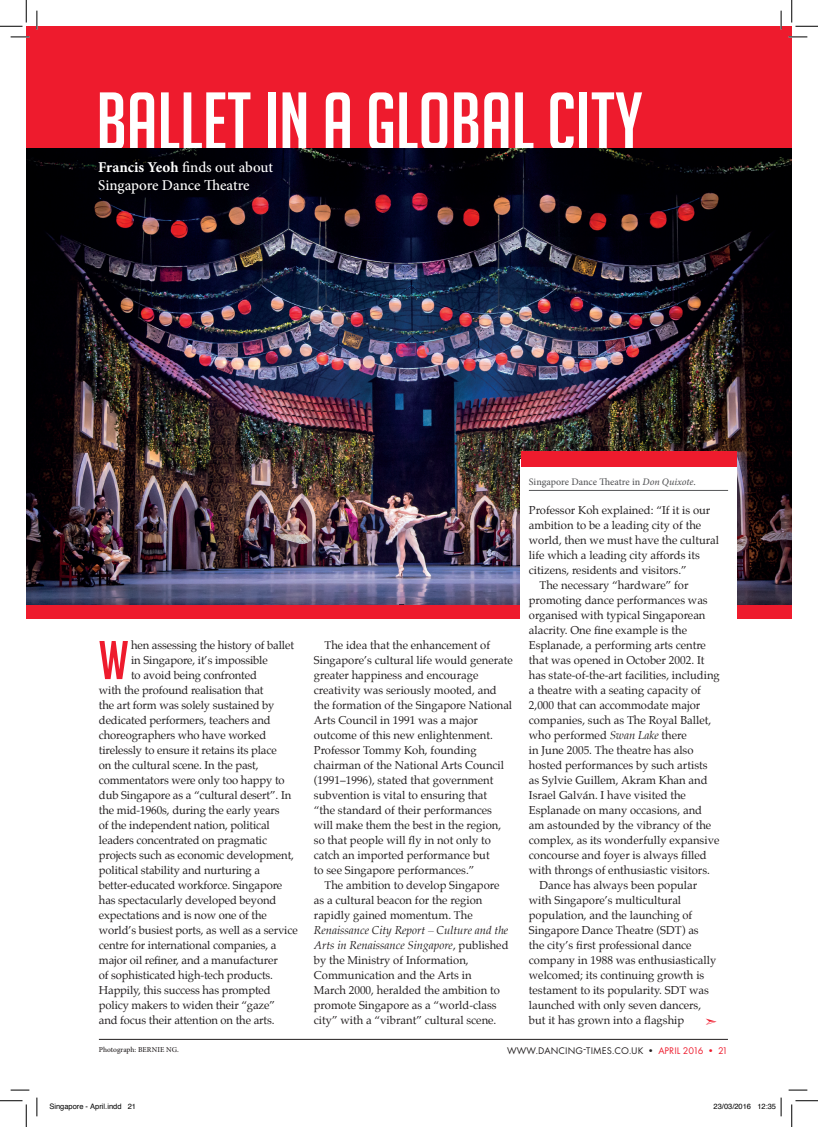
<style>
.page{position:relative;width:818px;height:1127px;background:#fff}
.page>*{position:absolute;margin:0;border:0;box-sizing:border-box;transform-origin:0 0}
.t1{font:80px "Big Noodle Titling";color:#fff}
.t2{font:53px "Big Noodle Titling";color:#ee1b2d}
.t3{font:500 15px/18px "Minion Pro";letter-spacing:-.005em;color:#fff}
.t4{font:11.25px/15px "Palatino";color:#231f20}
.t5{font:10px "Futura PT";letter-spacing:.01em;color:#231f20}
.t6{font:500 10px "Minion Pro";letter-spacing:-.005em;color:#57585a}
.t7{font:7.5px "Helvetica";color:#000}
.t8{font:500 7.5px "Minion Pro";color:#231f20}
.s1{font-weight:700}
.s2{font-style:italic}
.s3{color:#ee1b2d}
</style>
<div class="page">
<div style="left:26px;top:26px;width:766px;height:233px;background:#ee1b2d"></div>
<hr style="left:99px;top:1038px;width:629px;height:1px;background:#231f20">
<div style="left:26px;top:581px;width:766px;height:38px;background:#ee1b2d"></div>
<img style="left:26px;top:149px;width:766px;height:455px">
<div style="left:520px;top:459px;width:217px;height:280px;background:#fff"></div>
<div style="left:521px;top:451px;width:215px;height:15px;background:#ee1b2d"></div>
<hr style="left:529px;top:490px;width:199px;height:1px;background:#57585a">
<svg style="left:11px;top:36px;width:18px;height:2px"></svg>
<svg style="left:788px;top:36px;width:19px;height:2px"></svg>
<svg style="left:11px;top:1089px;width:18px;height:1px"></svg>
<svg style="left:788px;top:1089px;width:19px;height:1px"></svg>
<svg style="left:36px;top:11px;width:2px;height:18px"></svg>
<svg style="left:36px;top:1097px;width:2px;height:18px"></svg>
<svg style="left:780px;top:11px;width:2px;height:18px"></svg>
<svg style="left:0;top:0;width:27px;height:27px"></svg>
<svg style="left:0;top:1100px;width:27px;height:26px"></svg>
<svg style="left:791px;top:0;width:27px;height:27px"></svg>
<svg style="left:791px;top:1100px;width:27px;height:26px"></svg>
<svg style="left:780px;top:1097px;width:2px;height:18px"></svg>
<h1 class="t1" style="left:96px;top:78px;width:548px">BALLET IN A GLOBAL CITY</h1>
<h3 class="t3" style="left:98px;top:158px;width:176px"><span class="s1">Francis Yeoh</span> finds out about<br>Singapore Dance Theatre</h3>
<h2 class="t2" style="left:99px;top:631px;width:31px">W</h2>
<p class="t4" style="left:131px;top:637px;width:164px">hen assessing the history of ballet</p>
<p class="t4" style="left:131px;top:652px;width:138px">in Singapore, it’s impossible</p>
<p class="t4" style="left:131px;top:667px;width:127px">to avoid being confronted</p>
<p class="t4" style="left:99px;top:682px;width:166px">with the profound realisation that</p>
<p class="t4" style="left:99px;top:697px;width:177px">the art form was solely sustained by</p>
<p class="t4" style="left:99px;top:712px;width:173px">dedicated performers, teachers and</p>
<p class="t4" style="left:99px;top:727px;width:169px">choreographers who have worked</p>
<p class="t4" style="left:99px;top:742px;width:179px">tirelessly to ensure it retains its place</p>
<p class="t4" style="left:99px;top:757px;width:161px">on the cultural scene. In the past,</p>
<p class="t4" style="left:99px;top:772px;width:187px">commentators were only too happy to</p>
<p class="t4" style="left:99px;top:787px;width:194px">dub Singapore as a “cultural desert”. In</p>
<p class="t4" style="left:99px;top:802px;width:182px">the mid-1960s, during the early years</p>
<p class="t4" style="left:99px;top:817px;width:172px">of the independent nation, political</p>
<p class="t4" style="left:99px;top:832px;width:170px">leaders concentrated on pragmatic</p>
<p class="t4" style="left:99px;top:847px;width:197px">projects such as economic development,</p>
<p class="t4" style="left:99px;top:862px;width:163px">political stability and nurturing a</p>
<p class="t4" style="left:99px;top:877px;width:185px">better-educated workforce. Singapore</p>
<p class="t4" style="left:99px;top:892px;width:179px">has spectacularly developed beyond</p>
<p class="t4" style="left:99px;top:907px;width:169px">expectations and is now one of the</p>
<p class="t4" style="left:99px;top:922px;width:200px">world’s busiest ports, as well as a service</p>
<p class="t4" style="left:99px;top:937px;width:179px">centre for international companies, a</p>
<p class="t4" style="left:99px;top:952px;width:180px">major oil refiner, and a manufacturer</p>
<p class="t4" style="left:99px;top:967px;width:176px">of sophisticated high-tech products.</p>
<p class="t4" style="left:99px;top:982px;width:173px">Happily, this success has prompted</p>
<p class="t4" style="left:99px;top:997px;width:178px">policy makers to widen their “gaze”</p>
<p class="t4" style="left:99px;top:1012px;width:177px">and focus their attention on the arts.</p>
<p class="t4" style="left:314px;top:637px;width:200px;text-indent:11px">The idea that the enhancement of Singapore’s cultural life would generate greater happiness and encourage creativity was seriously mooted, and the formation of the Singapore National Arts Council in 1991 was a major outcome of this new enlightenment.<br>Professor Tommy Koh, founding chairman of the National Arts Council (1991–1996), stated that government subvention is vital to ensuring that<br>“the standard of their performances will make them the best in the region, so that people will fly in not only to catch an imported performance but<br>to see Singapore performances.”</p>
<p class="t4" style="left:314px;top:877px;width:187px;text-indent:11px">The ambition to develop Singapore as a cultural beacon for the region rapidly gained momentum. The</p>
<p class="t4" style="left:314px;top:922px;width:196px"><span class="s2">Renaissance City Report – Culture and the Arts in Renaissance Singapore</span>, published by the Ministry of Information, Communication and the Arts in<br>March 2000, heralded the ambition to promote Singapore as a “world-class city” with a “vibrant” cultural scene.</p>
<p class="t6" style="left:529px;top:475px;width:168px">Singapore Dance Theatre in <span class="s2">Don Quixote</span>.</p>
<p class="t4" style="left:529px;top:502px;width:183px">Professor Koh explained: “If it is our</p>
<p class="t4" style="left:529px;top:517px;width:174px">ambition to be a leading city of the</p>
<p class="t4" style="left:529px;top:532px;width:192px">world, then we must have the cultural</p>
<p class="t4" style="left:529px;top:547px;width:173px">life which a leading city affords its</p>
<p class="t4" style="left:529px;top:562px;width:159px">citizens, residents and visitors.”</p>
<p class="t4" style="left:539px;top:577px;width:150px">The necessary “hardware” for</p>
<p class="t4" style="left:529px;top:592px;width:180px">promoting dance performances was</p>
<p class="t4" style="left:529px;top:607px;width:178px">organised with typical Singaporean</p>
<p class="t4" style="left:529px;top:622px;width:160px">alacrity. One fine example is the</p>
<p class="t4" style="left:529px;top:637px;width:179px">Esplanade, a performing arts centre</p>
<p class="t4" style="left:529px;top:652px;width:177px">that was opened in October 2002. It</p>
<p class="t4" style="left:529px;top:667px;width:192px">has state-of-the-art facilities, including</p>
<p class="t4" style="left:529px;top:682px;width:174px">a theatre with a seating capacity of</p>
<p class="t4" style="left:529px;top:697px;width:173px">2,000 that can accommodate major</p>
<p class="t4" style="left:529px;top:712px;width:184px">companies, such as The Royal Ballet,</p>
<p class="t4" style="left:529px;top:727px;width:159px">who performed <span class="s2">Swan Lake</span> there</p>
<p class="t4" style="left:529px;top:742px;width:166px">in June 2005. The theatre has also</p>
<p class="t4" style="left:529px;top:757px;width:180px">hosted performances by such artists</p>
<p class="t4" style="left:529px;top:772px;width:180px">as Sylvie Guillem, Akram Khan and</p>
<p class="t4" style="left:529px;top:787px;width:159px">Israel Galván. I have visited the</p>
<p class="t4" style="left:529px;top:802px;width:175px">Esplanade on many occasions, and</p>
<p class="t4" style="left:529px;top:817px;width:184px">am astounded by the vibrancy of the</p>
<p class="t4" style="left:529px;top:832px;width:192px">complex, as its wonderfully expansive</p>
<p class="t4" style="left:529px;top:847px;width:179px">concourse and foyer is always filled</p>
<p class="t4" style="left:529px;top:862px;width:183px">with throngs of enthusiastic visitors.</p>
<p class="t4" style="left:539px;top:877px;width:159px">Dance has always been popular</p>
<p class="t4" style="left:529px;top:892px;width:154px">with Singapore’s multicultural</p>
<p class="t4" style="left:529px;top:907px;width:165px">population, and the launching of</p>
<p class="t4" style="left:529px;top:922px;width:171px">Singapore Dance Theatre (SDT) as</p>
<p class="t4" style="left:529px;top:937px;width:164px">the city’s first professional dance</p>
<p class="t4" style="left:529px;top:952px;width:189px">company in 1988 was enthusiastically</p>
<p class="t4" style="left:529px;top:967px;width:177px">welcomed; its continuing growth is</p>
<p class="t4" style="left:529px;top:982px;width:182px">testament to its popularity. SDT was</p>
<p class="t4" style="left:529px;top:997px;width:174px">launched with only seven dancers,</p>
<p class="t4" style="left:529px;top:1012px;width:157px">but it has grown into a flagship</p>
<p class="t8" style="left:99px;top:1044px;width:81px">Photograph: BERNIE NG.</p>
<p class="t5" style="left:507px;top:1044px;width:222px">WWW.DANCING-TIMES.CO.UK • <span class="s3">APRIL 2016 • 21</span></p>
<p class="t7" style="left:49px;top:1100px;width:88px">Singapore - April.indd 21</p>
<p class="t7" style="left:713px;top:1100px;width:64px">23/03/2016 12:35</p>
</div>
